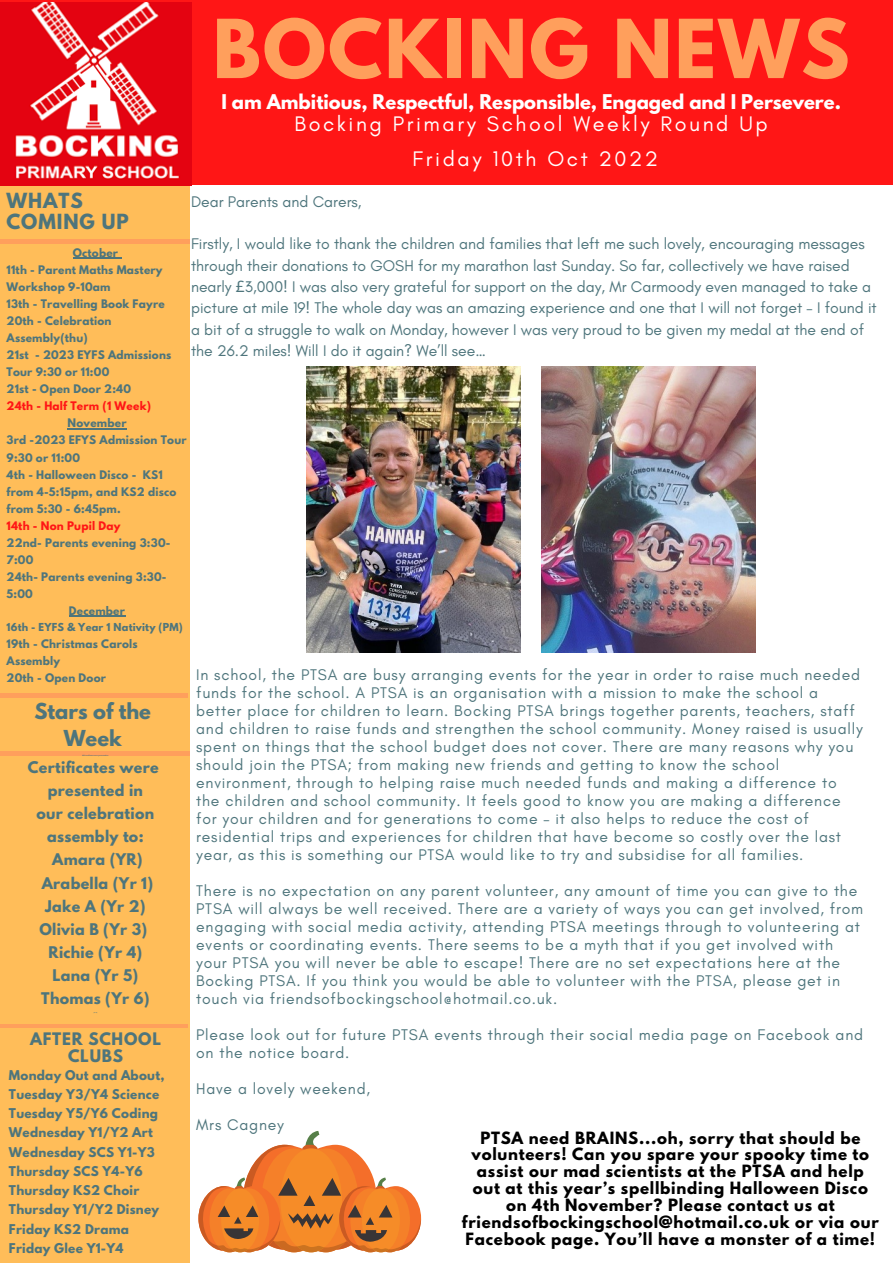
<style>
.page{position:relative;width:893px;height:1264px;background:#fff}
.page>*{position:absolute;margin:0;border:0;box-sizing:border-box;transform-origin:0 0}
.t1{font:700 72px "League Spartan";letter-spacing:.03em;color:#ff9f5c}
.t2{font:21.45px/34.8px "Glacial Indifference";letter-spacing:.12em;color:#fff;text-align:center}
.t3{font:700 19.5px/27px "League Spartan";color:#4e757c;text-align:center}
.t4{font:700 18.45px/21px "League Spartan";letter-spacing:.05em;color:#4e757c}
.t5{font:700 18px "League Spartan";color:#fff}
.t6{font:15.75px/18px "Glacial Indifference";letter-spacing:.05em;color:#4e757c}
.t7{font:15.75px/21.3px "Glacial Indifference";color:#4e757c}
.t8{font:700 15.3px/16.6px "League Spartan";letter-spacing:.05em;color:#4e757c;text-align:center}
.t9{font:700 15px/16.8px "League Spartan";letter-spacing:.05em;color:#000;text-align:center}
.t10{font:700 14.25px/23.1px "League Spartan";letter-spacing:.02em;color:#4e757c;text-align:center}
.t11{font:700 12px/19.2px "League Spartan";letter-spacing:.02em;color:#4e757c}
.t12{font:700 10.5px/17.1px "League Spartan";letter-spacing:.02em;color:#4e757c}
.t13{font:700 10.5px "League Spartan";letter-spacing:.02em;color:#ff1616}
.t14{font:700 9.75px "League Spartan";letter-spacing:.02em;color:#4e757c}
.s1{font-family:"Noto Sans"}
</style>
<div class="page">
<div style="left:0;top:0;width:892px;height:185px;background:#ff1616"></div>
<div style="left:0;top:171px;width:189px;height:1091px;background:#ffbd59"></div>
<hr style="left:0;top:240px;width:190px;height:3px;background:#ff9f5c">
<img style="left:0;top:3px;width:191px;height:183px">
<hr style="left:0;top:1024px;width:188px;height:3px;background:#ff9f5c">
<hr style="left:0;top:694px;width:188px;height:3px;background:#ff9f5c">
<hr style="left:0;top:751px;width:190px;height:4px;background:#ff9f5c">
<svg style="left:198px;top:1131px;width:223px;height:121px"></svg>
<img style="left:306px;top:367px;width:214px;height:285px">
<hr style="left:73px;top:257px;width:45px;height:1px;background:#4e757c">
<hr style="left:67px;top:428px;width:60px;height:1px;background:#4e757c">
<hr style="left:69px;top:615px;width:56px;height:1px;background:#4e757c">
<img style="left:541px;top:367px;width:214px;height:285px">
<h1 class="t1" style="left:213px;top:13px;width:638px">BOCKING NEWS</h1>
<h2 class="t2" style="left:294px;top:106px;width:474px">Bocking Primary School Weekly Round Up<br>Friday 10th Oct 2022</h2>
<p class="t5" style="left:221px;top:92px;width:621px">I am Ambitious, Respectful, Responsible, Engaged and I Persevere.</p>
<p class="t4" style="left:6px;top:192px;width:124px">WHATS<br>COMING UP</p>
<p class="t7" style="left:191px;top:190px;width:172px">Dear Parents and Carers,</p>
<p class="t7" style="left:191px;top:233px;width:687px">Firstly, I would like to thank the children and families that left me such lovely, encouraging messages through their donations to GOSH for my marathon last Sunday. So far, collectively we have raised nearly <span class="s1">£</span>3,000! I was also very grateful for support on the day, Mr Carmoody even managed to take a picture at mile 19! The whole day was an amazing experience and one that I will not forget – I found it a bit of a struggle to walk on Monday, however I was very proud to be given my medal at the end of the 26.2 miles! Will I do it again? We’ll see…</p>
<p class="t12" style="left:7px;top:245px;width:166px;text-indent:66px">October<br>11th - Parent Maths Mastery<br>Workshop 9-10am<br>13th - Travelling Book Fayre<br>20th - Celebration<br>Assembly(thu)<br>21st - 2023 EYFS Admissions<br>Tour 9:30 or 11:00<br>21st - Open Door 2:40</p>
<p class="t13" style="left:7px;top:401px;width:146px">24th - Half Term (1 Week)</p>
<p class="t12" style="left:7px;top:416px;width:182px;text-indent:61px">November<br>3rd -2023 EFYS Admission Tour<br>9:30 or 11:00<br>4th - Halloween Disco - KS1 from 4-5:15pm, and KS2 disco from 5:30 - 6:45pm.</p>
<p class="t13" style="left:7px;top:520px;width:115px">14th - Non Pupil Day</p>
<p class="t12" style="left:7px;top:535px;width:165px">22nd- Parents evening 3:30-</p>
<p class="t12" style="left:7px;top:552px;width:28px">7:00</p>
<p class="t12" style="left:7px;top:569px;width:161px">24th- Parents evening 3:30-</p>
<p class="t12" style="left:7px;top:586px;width:28px">5:00</p>
<p class="t12" style="left:69px;top:603px;width:58px">December</p>
<p class="t14" style="left:7px;top:622px;width:178px">16th - EYFS &amp; Year 1 Nativity (PM)</p>
<p class="t12" style="left:7px;top:636px;width:133px">19th - Christmas Carols<br>Assembly<br>20th - Open Door</p>
<p class="t6" style="left:196px;top:665px;width:668px">In school, the PTSA are busy arranging events for the year in order to raise much needed funds for the school. A PTSA is an organisation with a mission to make the school a better place for children to learn. Bocking PTSA brings together parents, teachers, staff and children to raise funds and strengthen the school community. Money raised is usually spent on things that the school budget does not cover. There are many reasons why you should join the PTSA; from making new friends and getting to know the school environment, through to helping raise much needed funds and making a difference to the children and school community. It feels good to know you are making a difference for your children and for generations to come – it also helps to reduce the cost of residential trips and experiences for children that have become so costly over the last year, as this is something our PTSA would like to try and subsidise for all families.</p>
<p class="t6" style="left:196px;top:881px;width:668px">There is no expectation on any parent volunteer, any amount of time you can give to the PTSA will always be well received. There are a variety of ways you can get involved, from engaging with social media activity, attending PTSA meetings through to volunteering at events or coordinating events. There seems to be a myth that if you get involved with your PTSA you will never be able to escape! There are no set expectations here at the Bocking PTSA. If you think you would be able to volunteer with the PTSA, please get in touch via friendsofbockingschool@hotmail.co.uk.</p>
<p class="t6" style="left:196px;top:1025px;width:668px">Please look out for future PTSA events through their social media page on Facebook and on the notice board.</p>
<p class="t6" style="left:196px;top:1079px;width:175px">Have a lovely weekend,</p>
<p class="t6" style="left:196px;top:1115px;width:89px">Mrs Cagney</p>
<p class="t3" style="left:34px;top:700px;width:118px">Stars of the<br>Week</p>
<p class="t10" style="left:28px;top:757px;width:132px">Certificates were presented in<br>our celebration assembly to:<br>Amara (YR)<br>Arabella (Yr 1)<br>Jake A (Yr 2)<br>Olivia B (Yr 3)<br>Richie (Yr 4)<br>Lana (Yr 5)<br>Thomas (Yr 6)</p>
<p class="t8" style="left:30px;top:1032px;width:132px">AFTER SCHOOL<br>CLUBS</p>
<p class="t11" style="left:9px;top:1066px;width:157px">Monday Out and About,<br>Tuesday Y3/Y4 Science<br>Tuesday Y5/Y6 Coding<br>Wednesday Y1/Y2 Art<br>Wednesday SCS Y1-Y3<br>Thursday SCS Y4-Y6<br>Thursday KS2 Choir<br>Thursday Y1/Y2 Disney<br>Friday KS2 Drama<br>Friday Glee Y1-Y4</p>
<p class="t9" style="left:462px;top:1130px;width:418px">PTSA need BRAINS...oh, sorry that should be volunteers! Can you spare your spooky time to assist our mad scientists at the PTSA and help out at this year’s spellbinding Halloween Disco on 4th November? Please contact us at friendsofbockingschool@hotmail.co.uk or via our Facebook page. You’ll have a monster of a time!</p>
</div>
